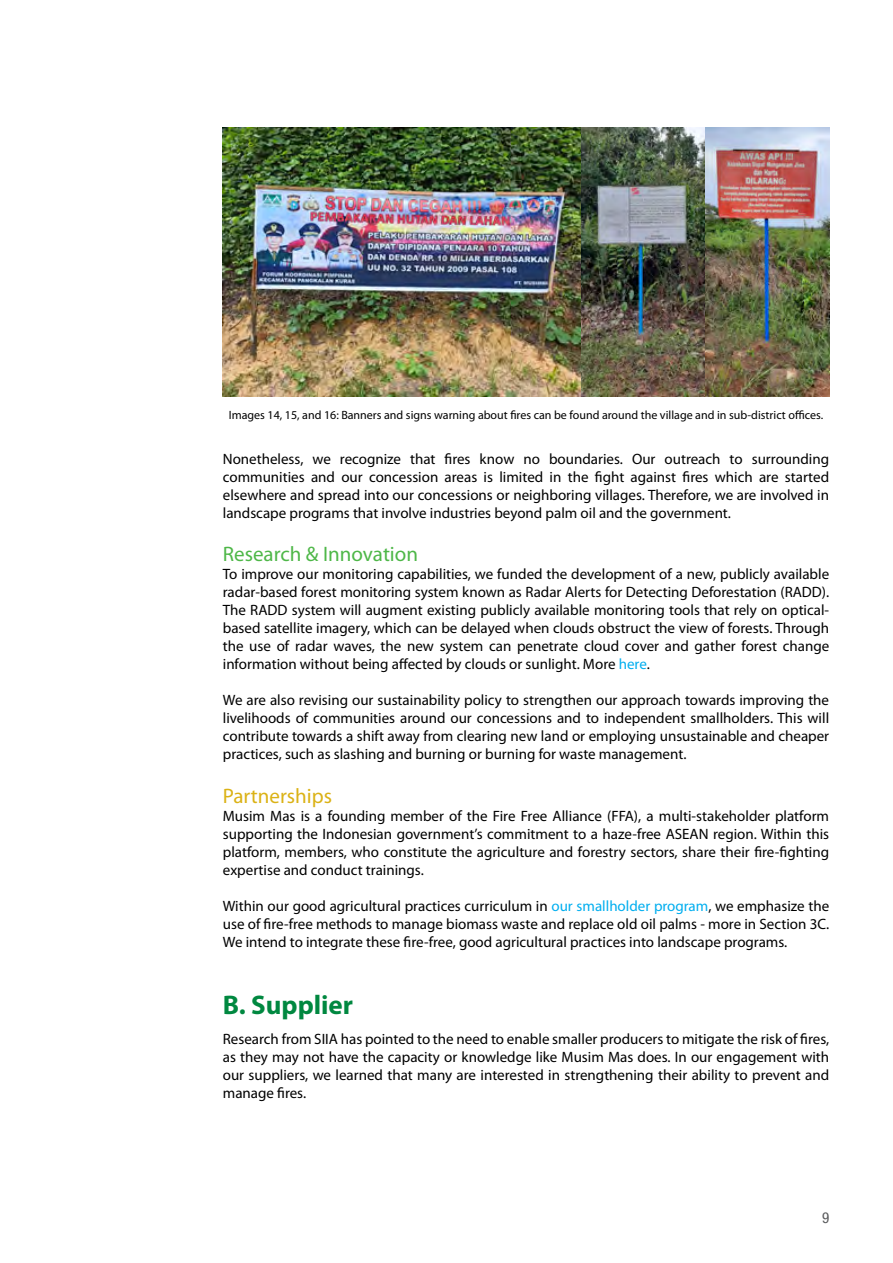
<style>
.page{position:relative;width:893px;height:1263px;background:#fff}
.page>*{position:absolute;margin:0;border:0;box-sizing:border-box;transform-origin:0 0}
.t1{font:700 27px "Myriad Pro";color:#008840}
.t2{font:21px "Myriad Pro";color:#4eb748}
.t3{font:21px "Myriad Pro";color:#dbb216}
.t4{font:15px/18px "Myriad Pro";color:#000;text-align:justify}
.t5{font:condensed 15px "Helvetica Neue LT Std";color:#58595b}
.t6{font:12px "Myriad Pro";color:#000}
.s1{color:#00aeef}
</style>
<div class="page">
<img style="left:223px;top:128px;width:606px;height:268px">
<p class="t6" style="left:229px;top:408px;width:596px">Images 14, 15, and 16: Banners and signs warning about fires can be found around the village and in sub-district offices.</p>
<p class="t4" style="left:223px;top:450px;width:608px">Nonetheless, we recognize that fires know no boundaries. Our outreach to surrounding communities and our concession areas is limited in the fight against fires which are started elsewhere and spread into our concessions or neighboring villages. Therefore, we are involved in landscape programs that involve industries beyond palm oil and the government.</p>
<h2 class="t2" style="left:223px;top:543px;width:197px">Research &amp; Innovation</h2>
<p class="t4" style="left:223px;top:566px;width:608px">To improve our monitoring capabilities, we funded the development of a new, publicly available radar-based forest monitoring system known as Radar Alerts for Detecting Deforestation (RADD).<br>The RADD system will augment existing publicly available monitoring tools that rely on optical&shy;based satellite imagery, which can be delayed when clouds obstruct the view of forests. Through the use of radar waves, the new system can penetrate cloud cover and gather forest change information without being affected by clouds or sunlight. More <span class="s1">here</span>.</p>
<p class="t4" style="left:223px;top:692px;width:608px">We are also revising our sustainability policy to strengthen our approach towards improving the livelihoods of communities around our concessions and to independent smallholders. This will contribute towards a shift away from clearing new land or employing unsustainable and cheaper practices, such as slashing and burning or burning for waste management.</p>
<h2 class="t3" style="left:223px;top:784px;width:111px">Partnerships</h2>
<p class="t4" style="left:223px;top:807px;width:608px">Musim Mas is a founding member of the Fire Free Alliance (FFA), a multi-stakeholder platform supporting the Indonesian government’s commitment to a haze-free ASEAN region. Within this platform, members, who constitute the agriculture and forestry sectors, share their fire-fighting expertise and conduct trainings.</p>
<p class="t4" style="left:223px;top:897px;width:608px">Within our good agricultural practices curriculum in <span class="s1">our smallholder program</span>, we emphasize the use of fire-free methods to manage biomass waste and replace old oil palms - more in Section 3C.<br>We intend to integrate these fire-free, good agricultural practices into landscape programs.</p>
<h1 class="t1" style="left:223px;top:989px;width:132px">B. Supplier</h1>
<p class="t4" style="left:223px;top:1030px;width:608px">Research from SIIA has pointed to the need to enable smaller producers to mitigate the risk of fires, as they may not have the capacity or knowledge like Musim Mas does. In our engagement with our suppliers, we learned that many are interested in strengthening their ability to prevent and manage fires.</p>
<p class="t5" style="left:822px;top:1209px;width:9px">9</p>
</div>
